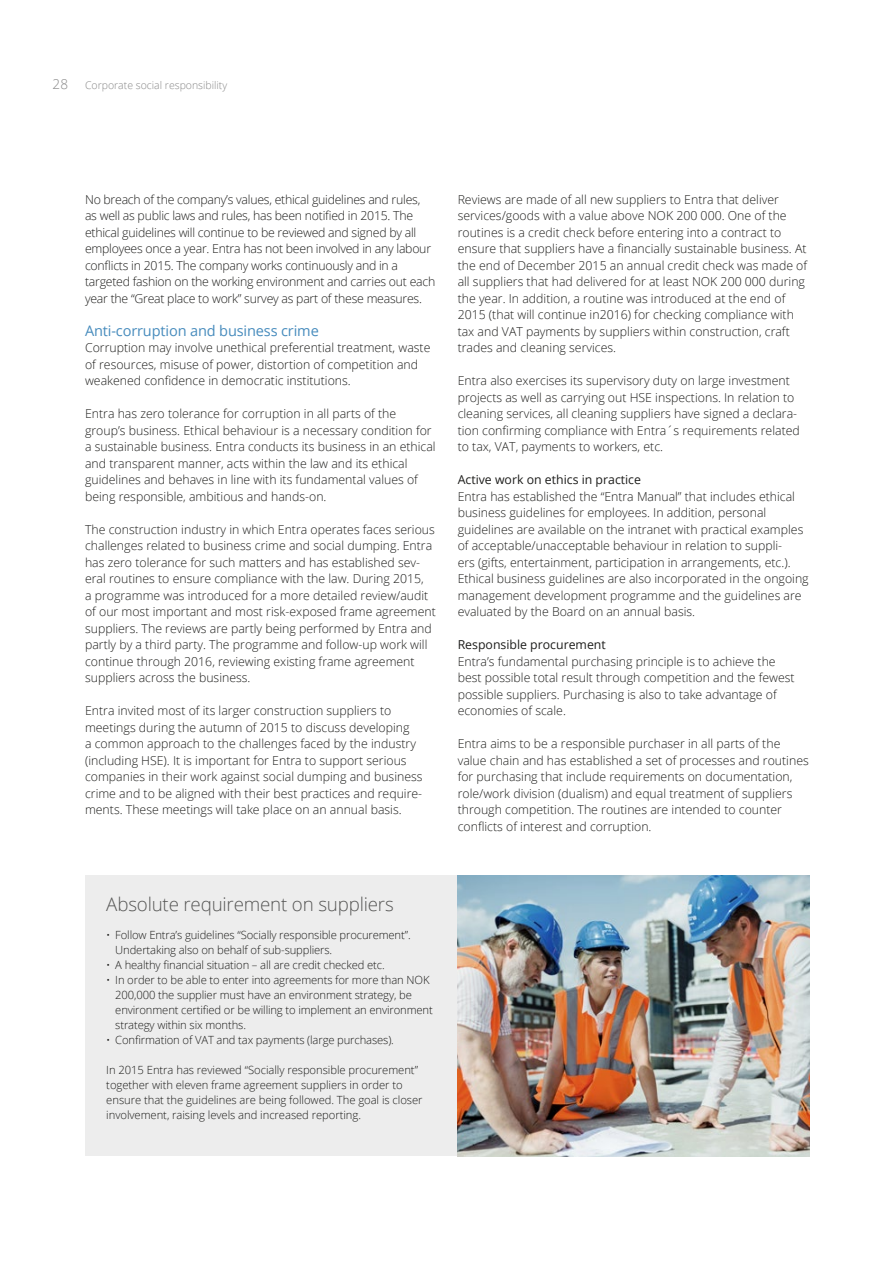
<style>
.page{position:relative;width:893px;height:1263px;background:#fff}
.page>*{position:absolute;margin:0;border:0;box-sizing:border-box;transform-origin:0 0}
.t1{font:300 18.75px "Open Sans";letter-spacing:-.01em;color:#575756}
.t2{font:14.55px "Open Sans";letter-spacing:-.01em;color:#488cbd}
.t3{font:300 13.5px "Open Sans";color:#878787}
.t4{font:300 12.3px/16.5px "Open Sans";color:#1d1d1b}
.t5{font:300 12.3px/16.5px "Open Sans";letter-spacing:-.02em;color:#1d1d1b}
.t6{font:12.3px "Open Sans";color:#1d1d1b}
.t7{font:300 11.25px/15px "Open Sans";letter-spacing:-.01em;color:#1d1d1b}
.t8{font:300 10.5px "Open Sans";color:#878787}
</style>
<div class="page">
<div style="left:85px;top:875px;width:373px;height:281px;background:#ededed"></div>
<img style="left:458px;top:875px;width:351px;height:281px">
<p class="t3" style="left:53px;top:75px;width:17px">28</p>
<p class="t8" style="left:85px;top:78px;width:144px">Corporate social responsibility</p>
<p class="t5" style="left:85px;top:191px;width:352px">No breach of the company’s values, ethical guidelines and rules, as well as public laws and rules, has been notified in 2015. The ethical guidelines will continue to be reviewed and signed by all employees once a year. Entra has not been involved in any labour conflicts in 2015. The company works continuously and in a targeted fashion on the working environment and carries out each year the “Great place to work” survey as part of these measures.</p>
<p class="t2" style="left:85px;top:321px;width:235px">Anti-corruption and business crime</p>
<p class="t4" style="left:85px;top:339px;width:347px">Corruption may involve unethical preferential treatment, waste of resources, misuse of power, distortion of competition and weakened confidence in democratic institutions.</p>
<p class="t4" style="left:85px;top:405px;width:352px">Entra has zero tolerance for corruption in all parts of the group’s business. Ethical behaviour is a necessary condition for a sustainable business. Entra conducts its business in an ethical and transparent manner, acts within the law and its ethical guidelines and behaves in line with its fundamental values of being responsible, ambitious and hands-on.</p>
<p class="t4" style="left:85px;top:521px;width:352px">The construction industry in which Entra operates faces serious challenges related to business crime and social dumping. Entra has zero tolerance for such matters and has established sev&shy;eral routines to ensure compliance with the law. During 2015,<br>a programme was introduced for a more detailed review/audit of our most important and most risk-exposed frame agreement suppliers. The reviews are partly being performed by Entra and partly by a third party. The programme and follow-up work will continue through 2016, reviewing existing frame agreement suppliers across the business.</p>
<p class="t4" style="left:85px;top:702px;width:339px">Entra invited most of its larger construction suppliers to meetings during the autumn of 2015 to discuss developing<br>a common approach to the challenges faced by the industry (including HSE). It is important for Entra to support serious companies in their work against social dumping and business crime and to be aligned with their best practices and require&shy;ments. These meetings will take place on an annual basis.</p>
<p class="t4" style="left:458px;top:191px;width:351px">Reviews are made of all new suppliers to Entra that deliver services/goods with a value above NOK 200 000. One of the routines is a credit check before entering into a contract to ensure that suppliers have a financially sustainable business. At the end of December 2015 an annual credit check was made of all suppliers that had delivered for at least NOK 200 000 during the year. In addition, a routine was introduced at the end of 2015 (that will continue in2016) for checking compliance with tax and VAT payments by suppliers within construction, craft trades and cleaning services.</p>
<p class="t4" style="left:458px;top:372px;width:344px">Entra also exercises its supervisory duty on large investment projects as well as carrying out HSE inspections. In relation to cleaning services, all cleaning suppliers have signed a declara&shy;tion confirming compliance with Entra´s requirements related to tax, VAT, payments to workers, etc.</p>
<p class="t6" style="left:458px;top:471px;width:185px">Active work on ethics in practice</p>
<p class="t4" style="left:458px;top:488px;width:353px">Entra has established the “Entra Manual” that includes ethical business guidelines for employees. In addition, personal guidelines are available on the intranet with practical examples of acceptable/unacceptable behaviour in relation to suppli-<br>ers (gifts, entertainment, participation in arrangements, etc.).<br>Ethical business guidelines are also incorporated in the ongoing management development programme and the guidelines are evaluated by the Board on an annual basis.</p>
<p class="t6" style="left:458px;top:636px;width:150px">Responsible procurement</p>
<p class="t4" style="left:458px;top:653px;width:339px">Entra’s fundamental purchasing principle is to achieve the best possible total result through competition and the fewest possible suppliers. Purchasing is also to take advantage of economies of scale.</p>
<p class="t4" style="left:458px;top:735px;width:353px">Entra aims to be a responsible purchaser in all parts of the value chain and has established a set of processes and routines for purchasing that include requirements on documentation, role/work division (dualism) and equal treatment of suppliers through competition. The routines are intended to counter conflicts of interest and corruption.</p>
<h1 class="t1" style="left:106px;top:891px;width:289px">Absolute requirement on suppliers</h1>
<p class="t7" style="left:115px;top:927px;width:297px;text-indent:-9px">• Follow Entra’s guidelines “Socially responsible procurement”.<br>Undertaking also on behalf of sub-suppliers.</p>
<p class="t7" style="left:106px;top:957px;width:280px">• A healthy financial situation – all are credit checked etc.</p>
<p class="t7" style="left:115px;top:972px;width:319px;text-indent:-9px">• In order to be able to enter into agreements for more than NOK 200,000 the supplier must have an environment strategy, be environment certified or be willing to implement an environment strategy within six months.</p>
<p class="t7" style="left:106px;top:1032px;width:289px">• Confirmation of VAT and tax payments (large purchases).</p>
<p class="t7" style="left:106px;top:1062px;width:318px">In 2015 Entra has reviewed “Socially responsible procurement” together with eleven frame agreement suppliers in order to ensure that the guidelines are being followed. The goal is closer involvement, raising levels and increased reporting.</p>
</div>
